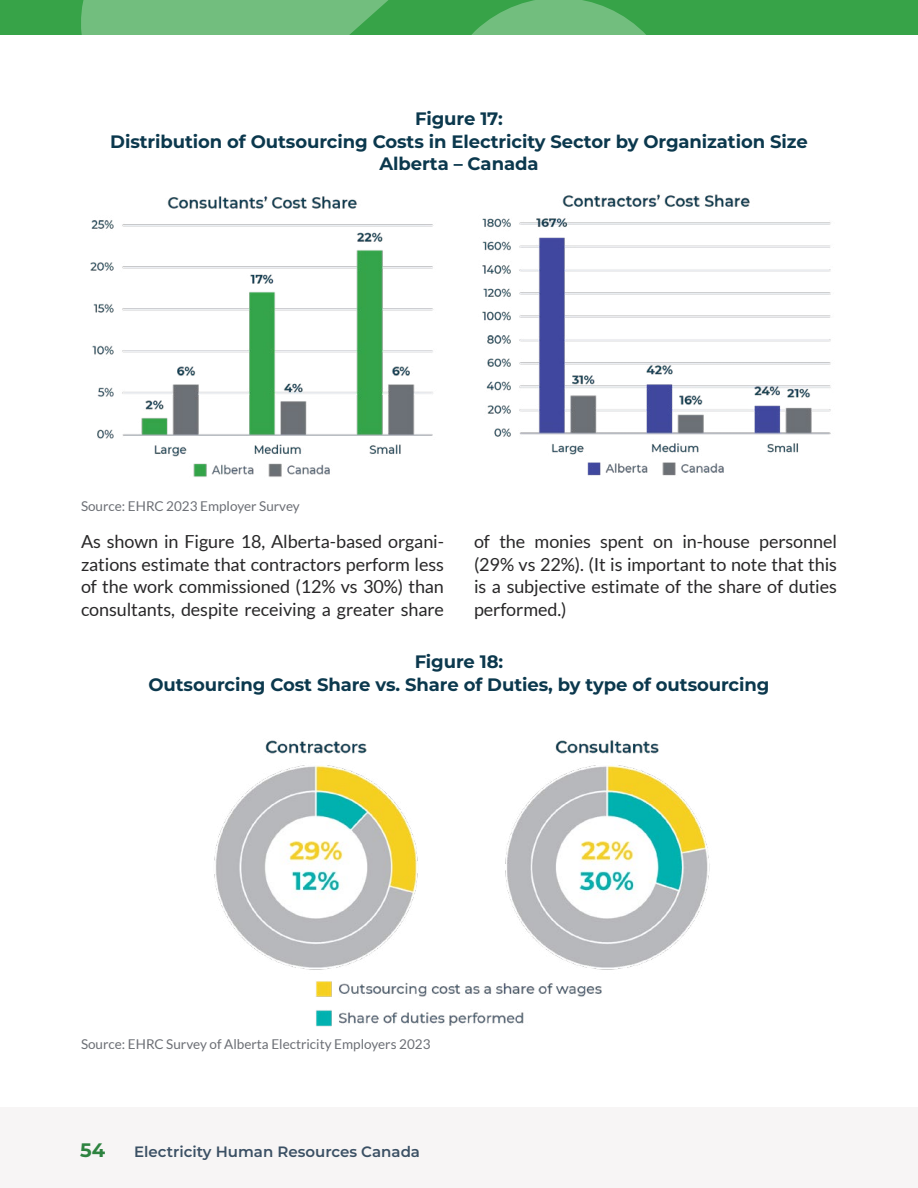
<style>
.page{position:relative;width:918px;height:1188px;background:#fff}
.page>*{position:absolute;margin:0;border:0;box-sizing:border-box;transform-origin:0 0}
.t1{font:700 19.5px "Montserrat";color:#2e8340}
.Body_Paragraph__2-Col___Before_Bullets{font:18px/22.5px "Lato";letter-spacing:-.005em;color:#292829;text-align:justify}
.H5_-_Figure_Table_Title{font:700 18px/22.5px "Montserrat";letter-spacing:-.005em;color:#0b384d;text-align:center}
.t2{font:600 15px "Montserrat";color:#3b5064}
.Copyright_extra_small_text{font:13.5px "Lato";color:#6c6f75}
</style>
<div class="page">
<div style="left:0;top:1107px;width:918px;height:81px;background:#f7f5f5"></div>
<div style="left:0;top:0;width:918px;height:34px;background:#37a348"></div>
<svg style="left:81px;top:0;width:564px;height:34px"></svg>
<img style="left:90px;top:196px;width:343px;height:281px">
<img style="left:482px;top:194px;width:349px;height:282px">
<img style="left:214px;top:740px;width:496px;height:287px">
<p class="H5_-_Figure_Table_Title" style="left:110px;top:107px;width:699px">Figure 17:<br>Distribution of Outsourcing Costs in Electricity Sector by Organization Size<br>Alberta – Canada</p>
<p class="Copyright_extra_small_text" style="left:81px;top:499px;width:220px">Source: EHRC 2023 Employer Survey</p>
<p class="Body_Paragraph__2-Col___Before_Bullets" style="left:81px;top:531px;width:365px">As shown in Figure 18, Alberta-based organi&shy;zations estimate that contractors perform less of the work commissioned (12% vs 30%) than consultants, despite receiving a greater share</p>
<p class="Body_Paragraph__2-Col___Before_Bullets" style="left:474px;top:531px;width:365px">of the monies spent on in-house personnel (29% vs 22%). (It is important to note that this is a subjective estimate of the share of duties performed.)</p>
<p class="H5_-_Figure_Table_Title" style="left:148px;top:650px;width:623px">Figure 18:<br>Outsourcing Cost Share vs. Share of Duties, by type of outsourcing</p>
<p class="Copyright_extra_small_text" style="left:81px;top:1037px;width:351px">Source: EHRC Survey of Alberta Electricity Employers 2023</p>
<p class="t1" style="left:80px;top:1136px;width:27px">54</p>
<p class="t2" style="left:134px;top:1141px;width:287px">Electricity Human Resources Canada</p>
</div>
